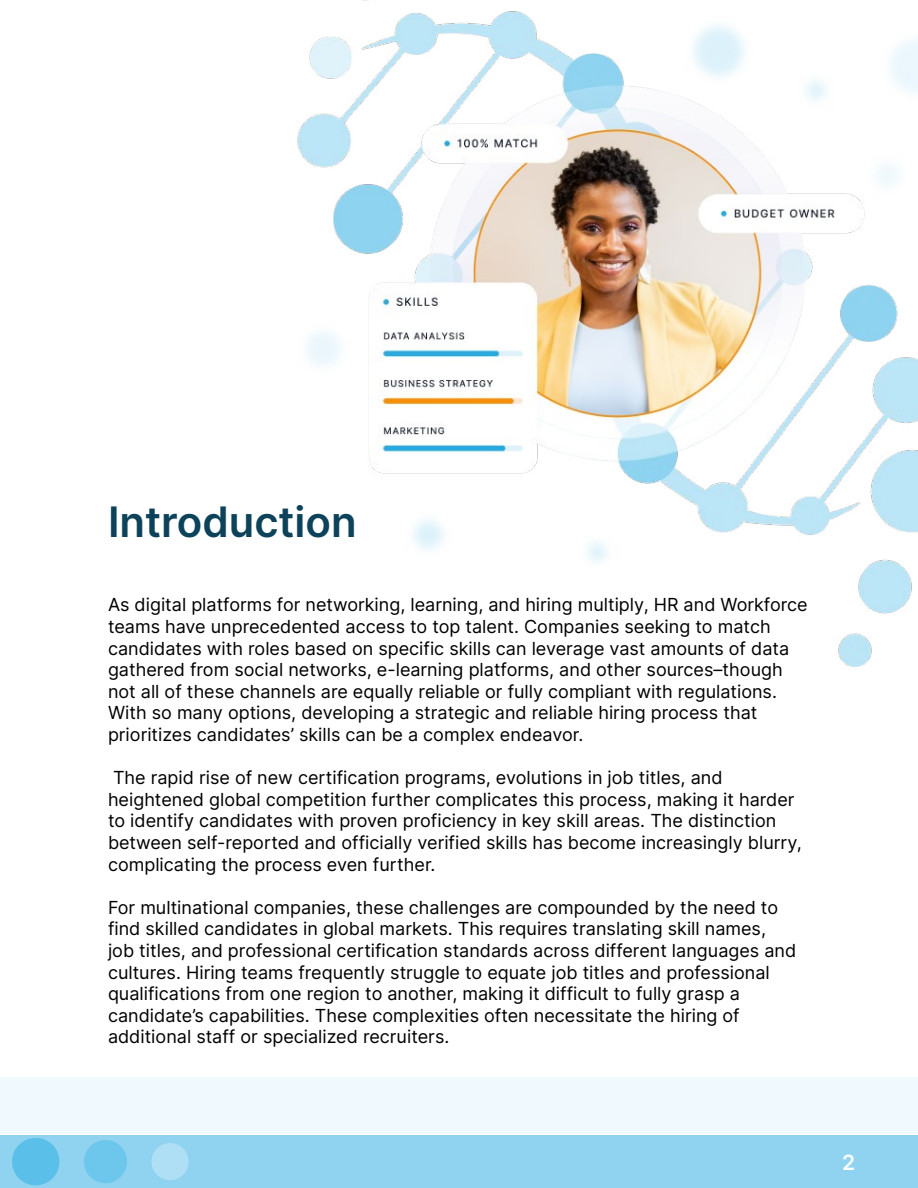
<style>
.page{position:relative;width:918px;height:1188px;background:#fff}
.page>*{position:absolute;margin:0;border:0;box-sizing:border-box;transform-origin:0 0}
.t1{font:600 42px "Inter";color:#0c435a}
.t2{font:600 21px "Inter";color:#fff}
.t3{font:18px/21.6px "Inter";color:#000}
</style>
<div class="page">
<div style="left:0;top:1135px;width:918px;height:53px;background:#8fd3f0"></div>
<div style="left:12px;top:1138px;width:47px;height:47px;background:#5abfe9;border-radius:50%"></div>
<div style="left:84px;top:1140px;width:43px;height:43px;background:#6dc6eb;border-radius:50%"></div>
<div style="left:151px;top:1143px;width:38px;height:37px;background:#aedff4;border-radius:50%"></div>
<div style="left:0;top:1078px;width:918px;height:56px;background:#f0f9fd"></div>
<img style="left:297px;top:0;width:621px;height:667px">
<h1 class="t1" style="left:108px;top:491px;width:250px">Introduction</h1>
<p class="t3" style="left:108px;top:594px;width:701px">As digital platforms for networking, learning, and hiring multiply, HR and Workforce teams have unprecedented access to top talent. Companies seeking to match candidates with roles based on specific skills can leverage vast amounts of data gathered from social networks, e-learning platforms, and other sources–though not all of these channels are equally reliable or fully compliant with regulations.<br>With so many options, developing a strategic and reliable hiring process that prioritizes candidates’ skills can be a complex endeavor.</p>
<p class="t3" style="left:108px;top:766px;width:695px">The rapid rise of new certification programs, evolutions in job titles, and heightened global competition further complicates this process, making it harder to identify candidates with proven proficiency in key skill areas. The distinction between self-reported and officially verified skills has become increasingly blurry, complicating the process even further.</p>
<p class="t3" style="left:108px;top:896px;width:690px">For multinational companies, these challenges are compounded by the need to find skilled candidates in global markets. This requires translating skill names, job titles, and professional certification standards across different languages and cultures. Hiring teams frequently struggle to equate job titles and professional qualifications from one region to another, making it difficult to fully grasp a candidate’s capabilities. These complexities often necessitate the hiring of additional staff or specialized recruiters.</p>
<p class="t2" style="left:842px;top:1147px;width:15px">2</p>
</div>
